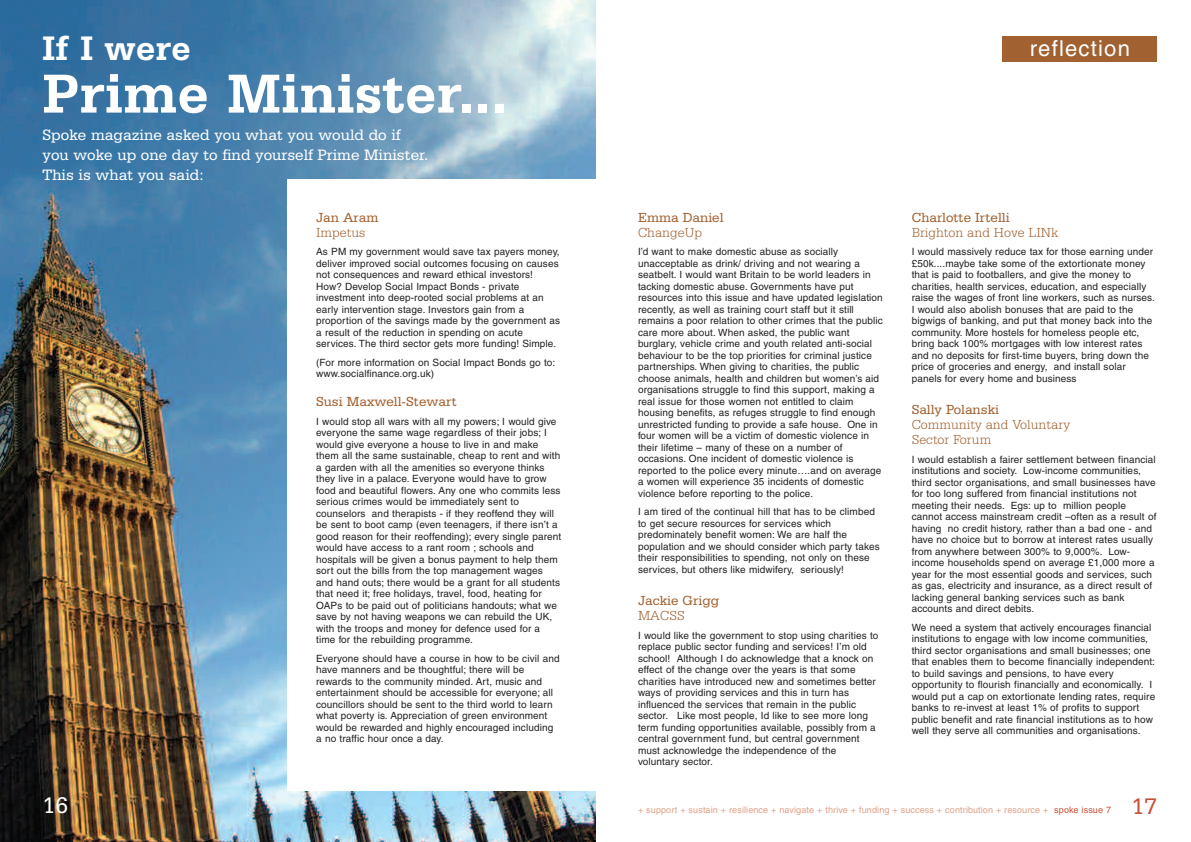
<style>
.page{position:relative;width:1191px;height:842px;background:#fff}
.page>*{position:absolute;margin:0;border:0;box-sizing:border-box;transform-origin:0 0}
.t1{font:700 58px "Serifa BT";letter-spacing:.01em;color:#fff}
.t2{font:700 36px "Serifa BT";letter-spacing:.01em;color:#fff}
.t3{font:24px "Serifa BT";color:#fff}
.t4{font:24px "Serifa BT";color:#c75037}
.t5{font:22px "Helvetica";letter-spacing:.055em;color:#fff}
.t6{font:16px/20px "Serifa BT";color:#fff}
.t7{font:14px "Serifa BT";color:#a16130}
.t8{font:300 14px/15px "Serifa BT";color:#a16130}
.t9{font:10px/11.5px "Helvetica";letter-spacing:.01em;color:#231f20}
.t10{font:9px "Helvetica";letter-spacing:.01em;color:#dfa086}
.s1{color:#c75037}
</style>
<div class="page">
<img style="left:0;top:0;width:595px;height:842px">
<div style="left:287px;top:180px;width:904px;height:611px;background:#fff"></div>
<div style="left:1002px;top:36px;width:155px;height:26px;background:#a16130"></div>
<h2 class="t2" style="left:43px;top:36px;width:149px">If I were</h2>
<h1 class="t1" style="left:43px;top:75px;width:466px">Prime Minister...</h1>
<h3 class="t6" style="left:43px;top:126px;width:387px">Spoke magazine asked you what you would do if you woke up one day to find yourself Prime Minister.<br>This is what you said:</h3>
<h3 class="t7" style="left:316px;top:213px;width:64px">Jan Aram</h3>
<h3 class="t8" style="left:316px;top:226px;width:51px">Impetus</h3>
<p class="t9" style="left:316px;top:247px;width:245px">As PM my government would save tax payers money, deliver improved social outcomes focusing on causes not consequences and reward ethical investors!<br>How? Develop Social Impact Bonds - private investment into deep-rooted social problems at an early intervention stage. Investors gain from a proportion of the savings made by the government as a result of the reduction in spending on acute services. The third sector gets more funding! Simple.</p>
<p class="t9" style="left:316px;top:358px;width:241px">(For more information on Social Impact Bonds go to: www.socialfinance.org.uk)</p>
<h3 class="t7" style="left:316px;top:397px;width:142px">Susi Maxwell-Stewart</h3>
<p class="t9" style="left:316px;top:416px;width:247px">I would stop all wars with all my powers; I would give everyone the same wage regardless of their jobs; I would give everyone a house to live in and make them all the same sustainable, cheap to rent and with a garden with all the amenities so everyone thinks they live in a palace. Everyone would have to grow food and beautiful flowers. Any one who commits less serious crimes would be immediately sent to counselors and therapists - if they reoffend they will be sent to boot camp (even teenagers, if there isn’t a good reason for their reoffending); every single parent would have access to a rant room ; schools and hospitals will be given a bonus payment to help them sort out the bills from the top management wages and hand outs; there would be a grant for all students that need it; free holidays, travel, food, heating for OAPs to be paid out of politicians handouts; what we save by not having weapons we can rebuild the UK, with the troops and money for defence used for a time for the rebuilding programme.</p>
<p class="t9" style="left:316px;top:653px;width:245px">Everyone should have a course in how to be civil and have manners and be thoughtful; there will be rewards to the community minded. Art, music and entertainment should be accessible for everyone; all councillors should be sent to the third world to learn what poverty is. Appreciation of green environment would be rewarded and highly encouraged including a no traffic hour once a day.</p>
<h3 class="t5" style="left:1029px;top:40px;width:102px">reflection</h3>
<h3 class="t7" style="left:638px;top:213px;width:87px">Emma Daniel</h3>
<h3 class="t8" style="left:638px;top:226px;width:65px">ChangeUp</h3>
<p class="t9" style="left:638px;top:247px;width:246px">I’d want to make domestic abuse as socially unacceptable as drink/ driving and not wearing a seatbelt. I would want Britain to be world leaders in tacking domestic abuse. Governments have put resources into this issue and have updated legislation recently, as well as training court staff but it still remains a poor relation to other crimes that the public care more about. When asked, the public want burglary, vehicle crime and youth related anti-social behaviour to be the top priorities for criminal justice partnerships. When giving to charities, the public choose animals, health and children but women’s aid organisations struggle to find this support, making a real issue for those women not entitled to claim housing benefits, as refuges struggle to find enough unrestricted funding to provide a safe house. One in four women will be a victim of domestic violence in their lifetime – many of these on a number of occasions. One incident of domestic violence is reported to the police every minute….and on average a women will experience 35 incidents of domestic violence before reporting to the police.</p>
<p class="t9" style="left:638px;top:507px;width:243px">I am tired of the continual hill that has to be climbed to get secure resources for services which predominately benefit women: We are half the population and we should consider which party takes their responsibilities to spending, not only on these services, but others like midwifery, seriously!</p>
<h3 class="t7" style="left:638px;top:596px;width:83px">Jackie Grigg</h3>
<h3 class="t8" style="left:638px;top:609px;width:48px">MACSS</h3>
<p class="t9" style="left:638px;top:630px;width:242px">I would like the government to stop using charities to replace public sector funding and services! I’m old school! Although I do acknowledge that a knock on effect of the change over the years is that some charities have introduced new and sometimes better ways of providing services and this in turn has influenced the services that remain in the public sector. Like most people, Id like to see more long term funding opportunities available, possibly from a central government fund, but central government must acknowledge the independence of the voluntary sector.</p>
<h3 class="t7" style="left:911px;top:213px;width:99px">Charlotte Irtelli</h3>
<h3 class="t8" style="left:911px;top:226px;width:148px">Brighton and Hove LINk</h3>
<p class="t9" style="left:911px;top:247px;width:245px">I would massively reduce tax for those earning under £50k....maybe take some of the extortionate money that is paid to footballers, and give the money to charities, health services, education, and especially raise the wages of front line workers, such as nurses.<br>I would also abolish bonuses that are paid to the bigwigs of banking, and put that money back into the community. More hostels for homeless people etc, bring back 100% mortgages with low interest rates and no deposits for first-time buyers, bring down the price of groceries and energy, and install solar panels for every home and business</p>
<h3 class="t7" style="left:911px;top:405px;width:89px">Sally Polanski</h3>
<h3 class="t8" style="left:911px;top:418px;width:160px">Community and Voluntary<br>Sector Forum</h3>
<p class="t9" style="left:911px;top:454px;width:246px">I would establish a fairer settlement between financial institutions and society. Low-income communities, third sector organisations, and small businesses have for too long suffered from financial institutions not meeting their needs. Egs: up to million people cannot access mainstream credit –often as a result of having no credit history, rather than a bad one - and have no choice but to borrow at interest rates usually from anywhere between 300% to 9,000%. Low&shy;income households spend on average £1,000 more a year for the most essential goods and services, such as gas, electricity and insurance, as a direct result of lacking general banking services such as bank accounts and direct debits.</p>
<p class="t9" style="left:911px;top:622px;width:245px">We need a system that actively encourages financial institutions to engage with low income communities, third sector organisations and small businesses; one that enables them to become financially independent: to build savings and pensions, to have every opportunity to flourish financially and economically. I would put a cap on extortionate lending rates, require banks to re-invest at least 1% of profits to support public benefit and rate financial institutions as to how well they serve all communities and organisations.</p>
<h3 class="t3" style="left:43px;top:798px;width:27px">16</h3>
<p class="t10" style="left:638px;top:807px;width:474px">+ support + sustain + resilience + navigate + thrive + funding + success + contribution + resource + <span class="s1">spoke issue 7</span></p>
<h3 class="t4" style="left:1131px;top:798px;width:27px">17</h3>
</div>
